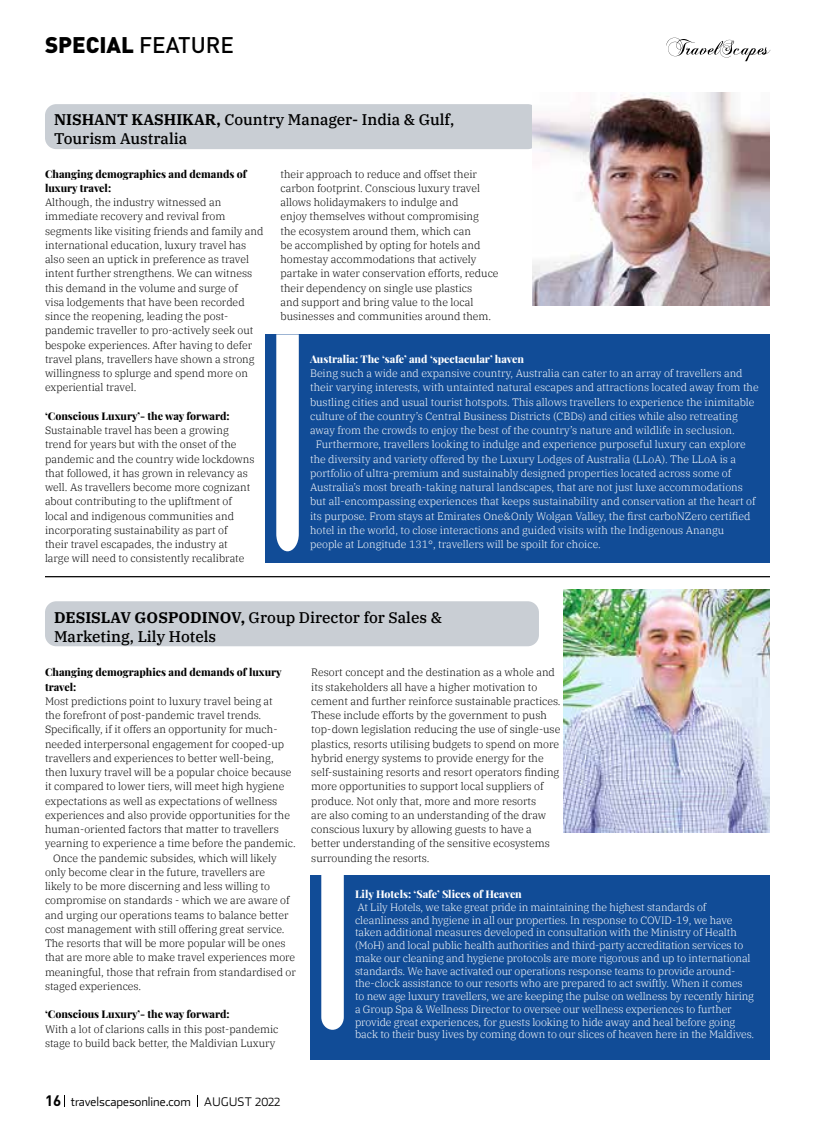
<style>
.page{position:relative;width:815px;height:1134px;background:#fff}
.page>*{position:absolute;margin:0;border:0;box-sizing:border-box;transform-origin:0 0}
.t1{font:900 22.38px "DIN Pro";color:#000}
.t2{font:500 15.38px/18.5px "IBM Plex Serif";color:#000}
.t3{font:300 12.5px "Stainless";color:#000}
.t4{font:300 10.62px/14.2px "IBM Plex Serif";color:#000}
.t5{font:300 10.62px/12.8px "IBM Plex Serif";letter-spacing:-.005em;color:#fff}
.t6{font:800 10.62px/14.2px "Playfair Display";color:#000}
.t7{font:800 10.62px "Playfair Display";color:#fff}
.s1{font-weight:500}
.s2{font-weight:700}
.s3{font-family:"DIN";font-weight:700;font-size:15px}
.s4{font-size:11.88px}
.s5{font-size:11.25px}
</style>
<div class="page">
<svg style="left:666px;top:38px;width:104px;height:24px"></svg>
<div style="left:45px;top:104px;width:494px;height:45px;background:#c9ced4;border-radius:11px"></div>
<div style="left:45px;top:601px;width:494px;height:45px;background:#c9ced4;border-radius:11px"></div>
<img style="left:532px;top:92px;width:238px;height:214px">
<img style="left:563px;top:589px;width:207px;height:243px">
<hr style="left:45px;top:576px;width:725px;height:1px;background:#000">
<div style="left:265px;top:334px;width:505px;height:228px;background:#114c97"></div>
<div style="left:310px;top:875px;width:460px;height:184px;background:#114c97"></div>
<svg style="left:276px;top:334px;width:23px;height:217px;background:#f5f7fa"></svg>
<svg style="left:321px;top:875px;width:23px;height:155px;background:#f5f7fa"></svg>
<h1 class="t1" style="left:45px;top:25px;width:191px">SPECIAL <span class="s1">FEATURE</span></h1>
<h2 class="t2" style="left:54px;top:109px;width:402px"><span class="s2">NISHANT KASHIKAR,</span> Country Manager- India &amp; Gulf,<br>Tourism Australia</h2>
<p class="t6" style="left:45px;top:166px;width:203px">Changing demographics and demands of luxury travel:</p>
<p class="t4" style="left:45px;top:194px;width:220px">Although, the industry witnessed an immediate recovery and revival from segments like visiting friends and family and international education, luxury travel has also seen an uptick in preference as travel intent further strengthens. We can witness this demand in the volume and surge of<br>visa lodgements that have been recorded since the reopening, leading the post&shy;pandemic traveller to pro-actively seek out bespoke experiences. After having to defer travel plans, travellers have shown a strong willingness to splurge and spend more on experiential travel.</p>
<p class="t6" style="left:45px;top:408px;width:186px">‘Conscious Luxury’- the way forward:</p>
<p class="t4" style="left:45px;top:422px;width:211px">Sustainable travel has been a growing trend for years but with the onset of the pandemic and the country wide lockdowns that followed, it has grown in relevancy as well. As travellers become more cognizant about contributing to the upliftment of local and indigenous communities and incorporating sustainability as part of<br>their travel escapades, the industry at large will need to consistently recalibrate</p>
<p class="t4" style="left:281px;top:166px;width:220px">their approach to reduce and offset their carbon footprint. Conscious luxury travel allows holidaymakers to indulge and<br>enjoy themselves without compromising<br>the ecosystem around them, which can<br>be accomplished by opting for hotels and homestay accommodations that actively partake in water conservation efforts, reduce their dependency on single use plastics<br>and support and bring value to the local businesses and communities around them.</p>
<p class="t7" style="left:310px;top:351px;width:215px">Australia: The ‘safe’ and ‘spectacular’ haven</p>
<p class="t5" style="left:310px;top:366px;width:434px">Being such a wide and expansive country, Australia can cater to an array of travellers and</p>
<p class="t5" style="left:310px;top:380px;width:450px">their varying interests, with untainted natural escapes and attractions located away from the</p>
<p class="t5" style="left:310px;top:395px;width:446px">bustling cities and usual tourist hotspots. This allows travellers to experience the inimitable</p>
<p class="t5" style="left:310px;top:409px;width:429px">culture of the country’s Central Business Districts (CBDs) and cities while also retreating</p>
<p class="t5" style="left:310px;top:423px;width:426px">away from the crowds to enjoy the best of the country’s nature and wildlife in seclusion.</p>
<p class="t5" style="left:316px;top:437px;width:432px">Furthermore, travellers looking to indulge and experience purposeful luxury can explore</p>
<p class="t5" style="left:310px;top:452px;width:427px">the diversity and variety offered by the Luxury Lodges of Australia (LLoA). The LLoA is a</p>
<p class="t5" style="left:310px;top:466px;width:423px">portfolio of ultra-premium and sustainably designed properties located across some of</p>
<p class="t5" style="left:310px;top:480px;width:434px">Australia’s most breath-taking natural landscapes, that are not just luxe accommodations</p>
<p class="t5" style="left:310px;top:494px;width:447px">but all-encompassing experiences that keeps sustainability and conservation at the heart of</p>
<p class="t5" style="left:310px;top:509px;width:442px">its purpose. From stays at Emirates One&amp;Only Wolgan Valley, the first carboNZero certified</p>
<p class="t5" style="left:310px;top:523px;width:416px">hotel in the world, to close interactions and guided visits with the Indigenous Anangu</p>
<p class="t5" style="left:310px;top:537px;width:292px">people at Longitude 131°, travellers will be spoilt for choice.</p>
<h2 class="t2" style="left:54px;top:607px;width:389px"><span class="s2">DESISLAV GOSPODINOV,</span> Group Director for Sales &amp;<br>Marketing, Lily Hotels</h2>
<p class="t6" style="left:45px;top:664px;width:238px">Changing demographics and demands of luxury travel:</p>
<p class="t4" style="left:45px;top:693px;width:229px">Most predictions point to luxury travel being at</p>
<p class="t4" style="left:45px;top:707px;width:218px">the forefront of post-pandemic travel trends.</p>
<p class="t4" style="left:45px;top:722px;width:234px">Specifically, if it offers an opportunity for much-</p>
<p class="t4" style="left:45px;top:736px;width:241px">needed interpersonal engagement for cooped-up</p>
<p class="t4" style="left:45px;top:750px;width:230px">travellers and experiences to better well-being,</p>
<p class="t4" style="left:45px;top:764px;width:248px">then luxury travel will be a popular choice because</p>
<p class="t4" style="left:45px;top:779px;width:241px">it compared to lower tiers, will meet high hygiene</p>
<p class="t4" style="left:45px;top:793px;width:234px">expectations as well as expectations of wellness</p>
<p class="t4" style="left:45px;top:807px;width:246px">experiences and also provide opportunities for the</p>
<p class="t4" style="left:45px;top:821px;width:235px">human-oriented factors that matter to travellers</p>
<p class="t4" style="left:45px;top:835px;width:252px">yearning to experience a time before the pandemic.</p>
<p class="t4" style="left:53px;top:850px;width:225px">Once the pandemic subsides, which will likely</p>
<p class="t4" style="left:45px;top:864px;width:222px">only become clear in the future, travellers are</p>
<p class="t4" style="left:45px;top:878px;width:226px">likely to be more discerning and less willing to</p>
<p class="t4" style="left:45px;top:892px;width:246px">compromise on standards - which we are aware of</p>
<p class="t4" style="left:45px;top:907px;width:245px">and urging our operations teams to balance better</p>
<p class="t4" style="left:45px;top:921px;width:241px">cost management with still offering great service.</p>
<p class="t4" style="left:45px;top:935px;width:242px">The resorts that will be more popular will be ones</p>
<p class="t4" style="left:45px;top:949px;width:252px">that are more able to make travel experiences more</p>
<p class="t4" style="left:45px;top:964px;width:252px">meaningful, those that refrain from standardised or</p>
<p class="t4" style="left:45px;top:978px;width:98px">staged experiences.</p>
<p class="t6" style="left:45px;top:1006px;width:186px">‘Conscious Luxury’- the way forward:</p>
<p class="t4" style="left:45px;top:1021px;width:235px">With a lot of clarions calls in this post-pandemic stage to build back better, the Maldivian Luxury</p>
<p class="t4" style="left:311px;top:664px;width:251px">Resort concept and the destination as a whole and its stakeholders all have a higher motivation to cement and further reinforce sustainable practices.<br>These include efforts by the government to push top-down legislation reducing the use of single-use plastics, resorts utilising budgets to spend on more hybrid energy systems to provide energy for the self-sustaining resorts and resort operators finding more opportunities to support local suppliers of produce. Not only that, more and more resorts<br>are also coming to an understanding of the draw conscious luxury by allowing guests to have a better understanding of the sensitive ecosystems surrounding the resorts.</p>
<p class="t7" style="left:355px;top:886px;width:168px">Lily Hotels: ‘Safe’ Slices of Heaven</p>
<p class="t5" style="left:355px;top:900px;width:401px">At Lily Hotels, we take great pride in maintaining the highest standards of cleanliness and hygiene in all our properties. In response to COVID-19, we have taken additional measures developed in consultation with the Ministry of Health (MoH) and local public health authorities and third-party accreditation services to make our cleaning and hygiene protocols are more rigorous and up to international standards. We have activated our operations response teams to provide around&shy;the-clock assistance to our resorts who are prepared to act swiftly. When it comes to new age luxury travellers, we are keeping the pulse on wellness by recently hiring a Group Spa &amp; Wellness Director to oversee our wellness experiences to further provide great experiences, for guests looking to hide away and heal before going back to their busy lives by coming down to our slices of heaven here in the Maldives.</p>
<p class="t3" style="left:45px;top:1094px;width:237px"><span class="s3">16</span> travelscapesonline.com <span class="s4">AUGUST</span> <span class="s5">2022</span></p>
</div>
